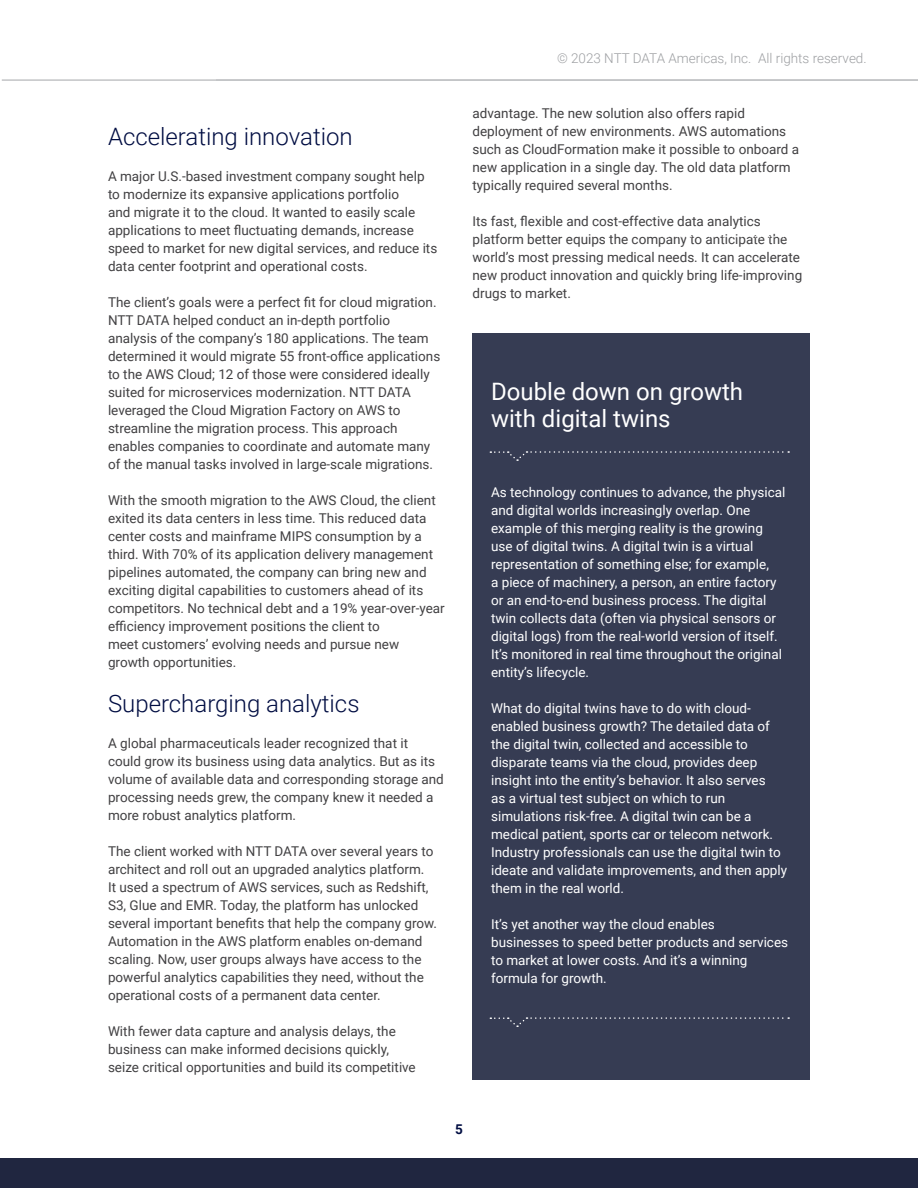
<style>
.page{position:relative;width:918px;height:1188px;background:#fff}
.page>*{position:absolute;margin:0;border:0;box-sizing:border-box;transform-origin:0 0}
.Body_Heading_2{font:300 24px "Roboto";color:#000d42}
.Body_Heading_2-2{font:24px/27px "Roboto";color:#fff}
.Body_Copy{font:13.5px/18px "Roboto";color:#414042}
.Body_Copy-2{font:13.5px/18px "Roboto";color:#fff}
.t1{font:300 13.5px "Roboto";color:#9d9fa2}
.t2{font:700 13.5px "Roboto";color:#000d42}
</style>
<div class="page">
<hr style="left:2px;top:79px;width:916px;height:2px;background:#c2c4c6">
<div style="left:0;top:1158px;width:918px;height:30px;background:#202640"></div>
<div style="left:472px;top:334px;width:338px;height:746px;background:#363c53"></div>
<svg style="left:490px;top:451px;width:299px;height:10px"></svg>
<svg style="left:490px;top:1017px;width:299px;height:10px"></svg>
<p class="Body_Heading_2" style="left:108px;top:120px;width:246px">Accelerating innovation</p>
<p class="Body_Copy" style="left:108px;top:167px;width:331px">A major U.S.-based investment company sought help to modernize its expansive applications portfolio<br>and migrate it to the cloud. It wanted to easily scale applications to meet fluctuating demands, increase speed to market for new digital services, and reduce its data center footprint and operational costs.</p>
<p class="Body_Copy" style="left:108px;top:293px;width:334px">The client’s goals were a perfect fit for cloud migration.<br>NTT DATA helped conduct an in-depth portfolio analysis of the company’s 180 applications. The team determined it would migrate 55 front-office applications to the AWS Cloud; 12 of those were considered ideally suited for microservices modernization. NTT DATA leveraged the Cloud Migration Factory on AWS to streamline the migration process. This approach enables companies to coordinate and automate many of the manual tasks involved in large-scale migrations.</p>
<p class="Body_Copy" style="left:108px;top:491px;width:338px">With the smooth migration to the AWS Cloud, the client exited its data centers in less time. This reduced data center costs and mainframe MIPS consumption by a third. With 70% of its application delivery management pipelines automated, the company can bring new and exciting digital capabilities to customers ahead of its competitors. No technical debt and a 19% year-over-year efficiency improvement positions the client to<br>meet customers’ evolving needs and pursue new<br>growth opportunities.</p>
<p class="Body_Heading_2" style="left:108px;top:687px;width:253px">Supercharging analytics</p>
<p class="Body_Copy" style="left:108px;top:734px;width:337px">A global pharmaceuticals leader recognized that it could grow its business using data analytics. But as its volume of available data and corresponding storage and processing needs grew, the company knew it needed a more robust analytics platform.</p>
<p class="Body_Copy" style="left:108px;top:842px;width:330px">The client worked with NTT DATA over several years to architect and roll out an upgraded analytics platform.<br>It used a spectrum of AWS services, such as Redshift, S3, Glue and EMR. Today, the platform has unlocked several important benefits that help the company grow.<br>Automation in the AWS platform enables on-demand scaling. Now, user groups always have access to the powerful analytics capabilities they need, without the operational costs of a permanent data center.</p>
<p class="Body_Copy" style="left:108px;top:1022px;width:309px">With fewer data capture and analysis delays, the business can make informed decisions quickly, seize critical opportunities and build its competitive</p>
<p class="t1" style="left:557px;top:49px;width:311px">© 2023 NTT DATA Americas, Inc. All rights reserved.</p>
<p class="Body_Copy" style="left:472px;top:104px;width:328px">advantage. The new solution also offers rapid deployment of new environments. AWS automations such as CloudFormation make it possible to onboard a new application in a single day. The old data platform typically required several months.</p>
<p class="Body_Copy" style="left:472px;top:212px;width:331px">Its fast, flexible and cost-effective data analytics platform better equips the company to anticipate the world’s most pressing medical needs. It can accelerate new product innovation and quickly bring life-improving drugs to market.</p>
<p class="Body_Heading_2-2" style="left:491px;top:377px;width:254px">Double down on growth with digital twins</p>
<p class="Body_Copy-2" style="left:491px;top:483px;width:296px">As technology continues to advance, the physical and digital worlds increasingly overlap. One example of this merging reality is the growing use of digital twins. A digital twin is a virtual representation of something else; for example,<br>a piece of machinery, a person, an entire factory or an end-to-end business process. The digital twin collects data (often via physical sensors or digital logs) from the real-world version of itself.<br>It’s monitored in real time throughout the original entity’s lifecycle.</p>
<p class="Body_Copy-2" style="left:491px;top:699px;width:298px">What do digital twins have to do with cloud&shy;enabled business growth? The detailed data of the digital twin, collected and accessible to disparate teams via the cloud, provides deep insight into the entity’s behavior. It also serves<br>as a virtual test subject on which to run simulations risk-free. A digital twin can be a medical patient, sports car or telecom network.<br>Industry professionals can use the digital twin to ideate and validate improvements, and then apply them in the real world.</p>
<p class="Body_Copy-2" style="left:491px;top:915px;width:299px">It’s yet another way the cloud enables<br>businesses to speed better products and services to market at lower costs. And it’s a winning formula for growth.</p>
<p class="t2" style="left:455px;top:1120px;width:9px">5</p>
</div>
